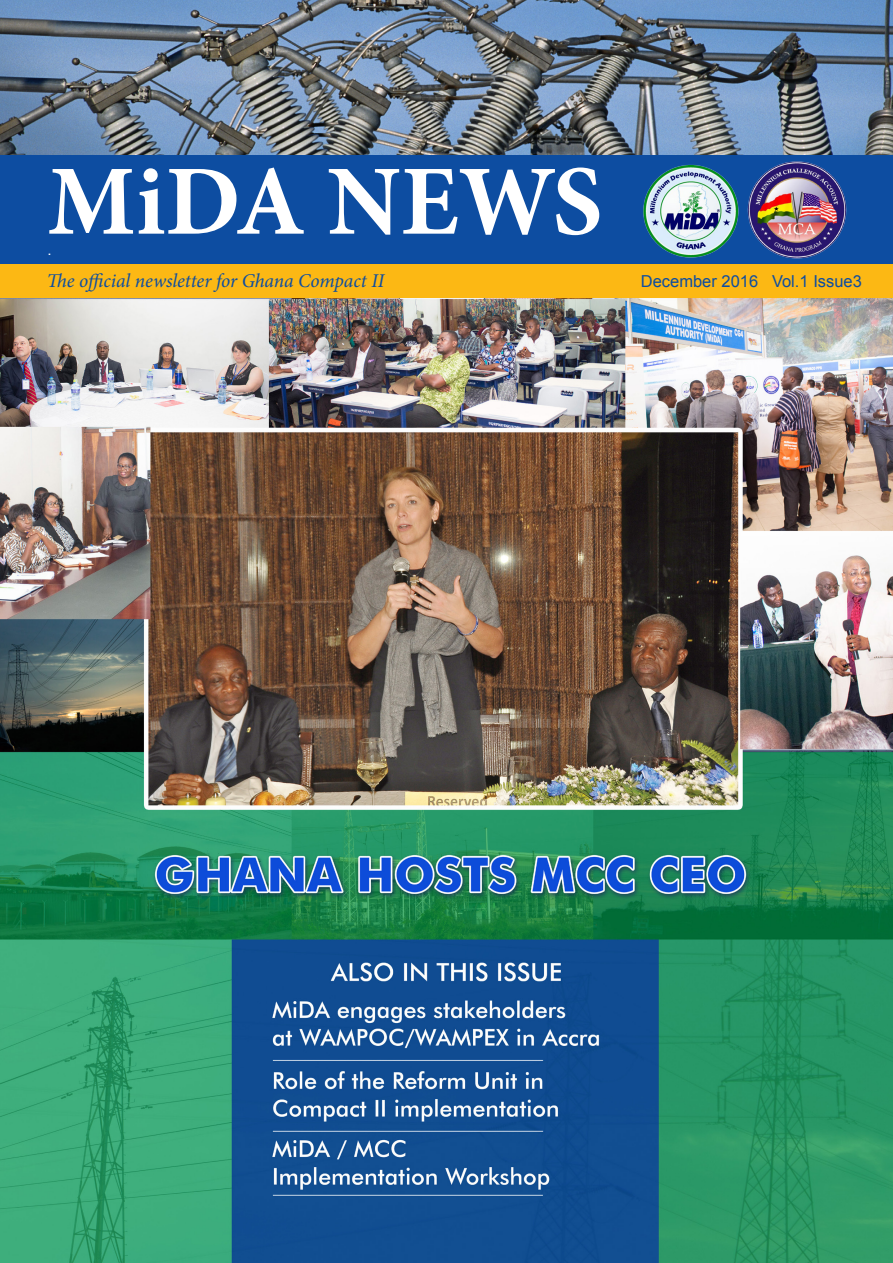
<style>
.page{position:relative;width:893px;height:1263px;background:#fff}
.page>*{position:absolute;margin:0;border:0;box-sizing:border-box;transform-origin:0 0}
.t1{font:700 99.45px "Minion Pro";color:#fff}
.t2{font:italic 19.5px "Minion Pro";letter-spacing:-.005em;color:#0d4da1}
.t3{font:16.5px "Arial";color:#0d4da1}
.t4{font:15px "Arial";color:#fff}
</style>
<div class="page">
<div style="left:0;top:263px;width:893px;height:36px;background:#fcb814"></div>
<img style="left:0;top:0;width:893px;height:155px">
<div style="left:0;top:155px;width:893px;height:108px;background:#0d4da1"></div>
<img style="left:643px;top:164px;width:96px;height:94px">
<img style="left:747px;top:161px;width:100px;height:98px">
<img style="left:0;top:298px;width:893px;height:965px">
<h1 class="t1" style="left:48px;top:132px;width:557px">MiDA NEWS</h1>
<p class="t2" style="left:47px;top:267px;width:339px">The official newsletter for Ghana Compact II</p>
<p class="t3" style="left:641px;top:270px;width:223px">December 2016 Vol.1 Issue3</p>
<p class="t4" style="left:48px;top:240px;width:6px">.</p>
</div>
